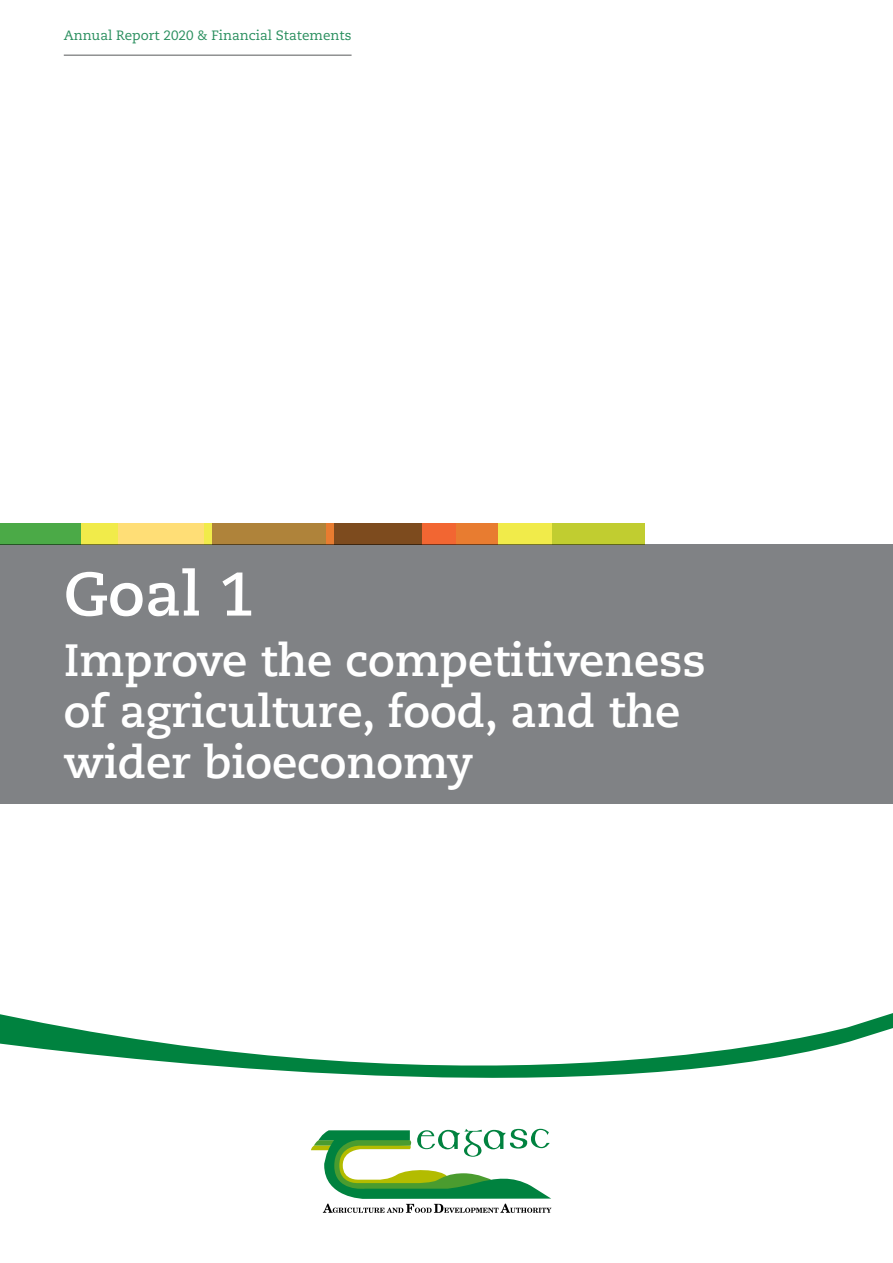
<style>
.page{position:relative;width:893px;height:1263px;background:#fff}
.page>*{position:absolute;margin:0;border:0;box-sizing:border-box;transform-origin:0 0}
.t1{font:700 61.5px "Caecilia LT Std";color:#fff}
.t2{font:700 45px/51px "Caecilia LT Std";color:#fff}
.t3{font:13.5px "Caecilia LT Std";color:#288e5d}
</style>
<div class="page">
<hr style="left:64px;top:55px;width:288px;height:1px;background:#58595b">
<svg style="left:0;top:1013px;width:893px;height:65px"></svg>
<svg style="left:311px;top:1129px;width:240px;height:84px"></svg>
<div style="left:0;top:523px;width:82px;height:21px;background:#4baa47"></div>
<div style="left:118px;top:523px;width:86px;height:21px;background:#ffde76"></div>
<div style="left:82px;top:523px;width:36px;height:21px;background:#f1eb4a"></div>
<div style="left:211px;top:523px;width:115px;height:21px;background:#af833a"></div>
<div style="left:204px;top:523px;width:8px;height:21px;background:#f1eb4a"></div>
<div style="left:333px;top:523px;width:89px;height:21px;background:#7d4b1e"></div>
<div style="left:326px;top:523px;width:8px;height:21px;background:#e87c30"></div>
<div style="left:455px;top:523px;width:43px;height:21px;background:#e87c30"></div>
<div style="left:422px;top:523px;width:34px;height:21px;background:#f26632"></div>
<div style="left:552px;top:523px;width:93px;height:21px;background:#c1cd30"></div>
<div style="left:498px;top:523px;width:54px;height:21px;background:#f1eb4a"></div>
<div style="left:0;top:544px;width:893px;height:260px;background:#808285"></div>
<p class="t3" style="left:64px;top:28px;width:289px">Annual Report 2020 &amp; Financial Statements</p>
<h1 class="t1" style="left:64px;top:558px;width:193px">Goal 1</h1>
<p class="t2" style="left:64px;top:635px;width:643px">Improve the competitiveness of agriculture, food, and the wider bioeconomy</p>
</div>
